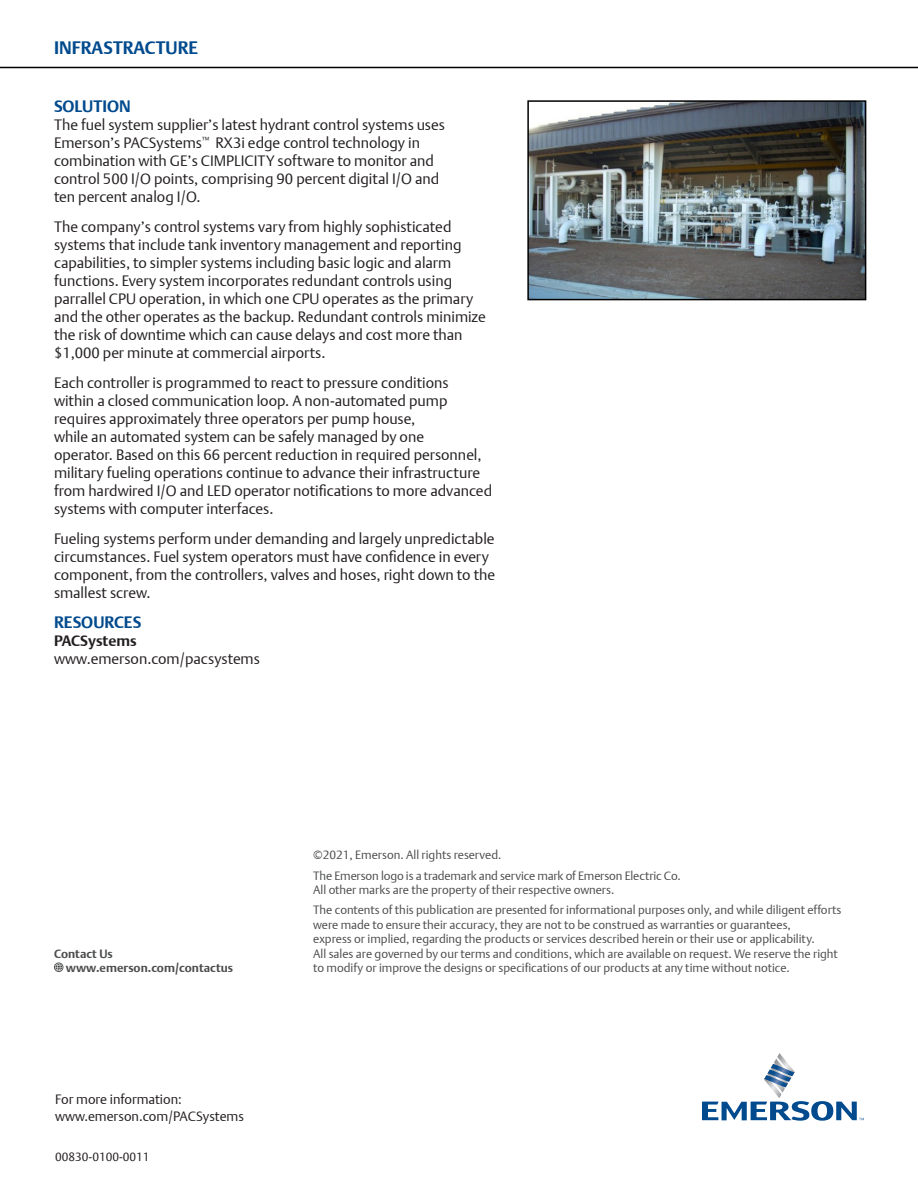
<style>
.page{position:relative;width:918px;height:1188px;background:#fff}
.page>*{position:absolute;margin:0;border:0;box-sizing:border-box;transform-origin:0 0}
.t1{font:700 18px "DTL Argo T";color:#004a8d}
.Body_sections{font:700 16.5px "DTL Argo T";color:#004a8d}
.Body{font:15px/18px "DTL Argo T Light";color:#231f20}
.t2{font:13.5px/16.2px "DTL Argo T Light";color:#231f20}
.t3{font:12px/14.4px "DTL Argo T Light";color:#4b4c4d}
.t4{font:700 12px/14.4px "DTL Argo T";color:#4b4c4d}
.t5{font:12px "DTL Argo T Light";color:#231f20}
.s1{font-family:"DTL Argo T";font-weight:700}
</style>
<div class="page">
<svg style="left:702px;top:1053px;width:162px;height:68px"></svg>
<hr style="left:0;top:67px;width:918px;height:1px;background:#000">
<svg style="left:54px;top:962px;width:10px;height:10px"></svg>
<img style="left:530px;top:103px;width:333px;height:194px">
<div style="left:527px;top:100px;width:339px;height:200px;border:2px solid #000"></div>
<p class="t1" style="left:54px;top:37px;width:146px">INFRASTRACTURE</p>
<p class="Body_sections" style="left:54px;top:96px;width:78px">SOLUTION</p>
<p class="Body" style="left:54px;top:115px;width:392px">The fuel system supplier’s latest hydrant control systems uses Emerson’s PACSystems<sup>™</sup> RX3i edge control technology in combination with GE’s CIMPLICITY software to monitor and control 500 I/O points, comprising 90 percent digital I/O and ten percent analog I/O.</p>
<p class="Body" style="left:54px;top:217px;width:433px">The company’s control systems vary from highly sophisticated systems that include tank inventory management and reporting capabilities, to simpler systems including basic logic and alarm functions. Every system incorporates redundant controls using parrallel CPU operation, in which one CPU operates as the primary and the other operates as the backup. Redundant controls minimize the risk of downtime which can cause delays and cost more than $1,000 per minute at commercial airports.</p>
<p class="Body" style="left:54px;top:373px;width:440px">Each controller is programmed to react to pressure conditions within a closed communication loop. A non-automated pump requires approximately three operators per pump house,<br>while an automated system can be safely managed by one<br>operator. Based on this 66 percent reduction in required personnel, military fueling operations continue to advance their infrastructure from hardwired I/O and LED operator notifications to more advanced systems with computer interfaces.</p>
<p class="Body" style="left:54px;top:529px;width:443px">Fueling systems perform under demanding and largely unpredictable circumstances. Fuel system operators must have confidence in every component, from the controllers, valves and hoses, right down to the smallest screw.</p>
<p class="Body_sections" style="left:54px;top:612px;width:89px">RESOURCES</p>
<p class="Body" style="left:54px;top:631px;width:207px"><span class="s1">PACSystems </span>www.emerson.com/pacsystems</p>
<p class="t4" style="left:66px;top:946px;width:169px;text-indent:-12px">Contact Us www.emerson.com/contactus</p>
<p class="t2" style="left:55px;top:1091px;width:190px">For more information: www.emerson.com/PACSystems</p>
<p class="t5" style="left:55px;top:1150px;width:96px">00830-0100-0011</p>
<p class="t3" style="left:313px;top:845px;width:369px;line-height:20.4px">©2021, Emerson. All rights reserved.<br>The Emerson logo is a trademark and service mark of Emerson Electric Co.</p>
<p class="t3" style="left:313px;top:879px;width:530px;line-height:20.4px">All other marks are the property of their respective owners.<br>The contents of this publication are presented for informational purposes only, and while diligent efforts</p>
<p class="t3" style="left:313px;top:917px;width:526px">were made to ensure their accuracy, they are not to be construed as warranties or guarantees,<br>express or implied, regarding the products or services described herein or their use or applicability.<br>All sales are governed by our terms and conditions, which are available on request. We reserve the right to modify or improve the designs or specifications of our products at any time without notice.</p>
</div>
